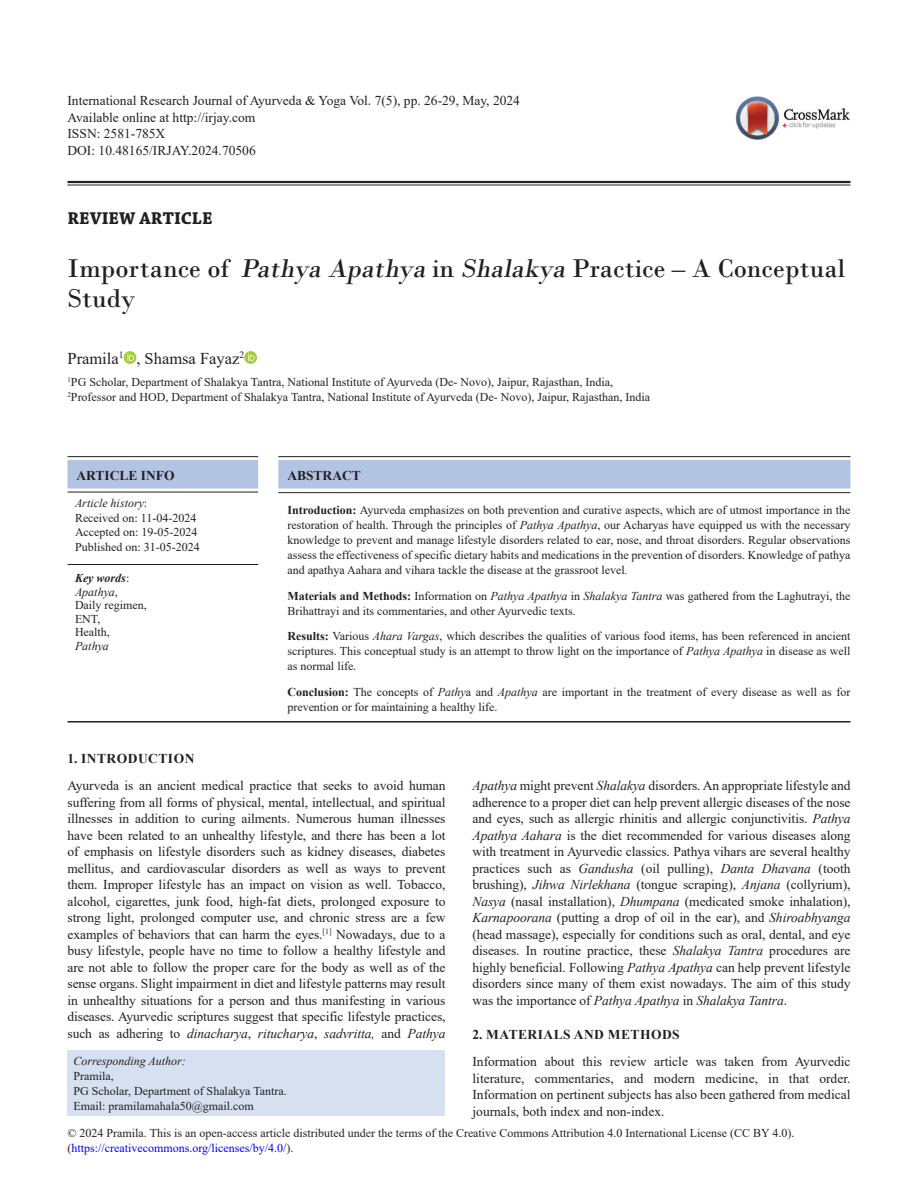
<style>
.page{position:relative;width:918px;height:1188px;background:#fff}
.page>*{position:absolute;margin:0;border:0;box-sizing:border-box;transform-origin:0 0}
.AT{font:27px/30px "Bodoni";color:#231f20}
.AH{font:700 18px "Chaparral Pro";color:#231f20}
.AU{font:16.5px "Times New Roman";color:#231f20}
.TX{font:13.5px/16.5px "Times New Roman";letter-spacing:-.005em;color:#231f20;text-align:justify}
.Jou_Ins{font:13.5px "Times New Roman";color:#231f20}
.Article_info{font:700 13.5px "Times New Roman";letter-spacing:.035em;color:#231f20}
.Article_info-2{font:700 13.5px "Times New Roman";color:#231f20}
.ABSH{font:700 13.5px "Times New Roman";color:#231f20}
.ABS_FIRST{font:12px/15px "Times New Roman";color:#231f20}
.ABS{font:12px/15px "Times New Roman";color:#231f20}
.AFF{font:12px/15px "Times New Roman";color:#231f20}
.ADD{font:12px/15px "Times New Roman";color:#231f20}
.HIS{font:12px/14.4px "Times New Roman";color:#231f20}
.KWD{font:12px/13.5px "Times New Roman";color:#231f20}
.s1{font-style:italic}
.s2{font-weight:700;font-style:italic}
.s3{font-weight:700}
.s4{color:#00f}
</style>
<div class="page">
<hr style="left:68px;top:181px;width:782px;height:2px;background:#231f20">
<hr style="left:68px;top:185px;width:782px;height:1px;background:#231f20">
<svg style="left:124px;top:351px;width:12px;height:13px"></svg>
<svg style="left:128px;top:353px;width:6px;height:8px"></svg>
<svg style="left:244px;top:351px;width:13px;height:13px"></svg>
<svg style="left:248px;top:353px;width:7px;height:8px"></svg>
<hr style="left:278px;top:456px;width:572px;height:1px;background:#231f20">
<div style="left:278px;top:460px;width:572px;height:29px;background:#b3c4e2"></div>
<hr style="left:278px;top:492px;width:572px;height:1px;background:#231f20">
<hr style="left:68px;top:721px;width:782px;height:2px;background:#231f20">
<div style="left:68px;top:1051px;width:378px;height:65px;background:#d6e0f0"></div>
<img style="left:736px;top:96px;width:114px;height:43px">
<hr style="left:68px;top:456px;width:190px;height:1px;background:#231f20">
<div style="left:68px;top:460px;width:190px;height:29px;background:#b3c4e2"></div>
<hr style="left:68px;top:492px;width:190px;height:1px;background:#231f20">
<hr style="left:68px;top:564px;width:190px;height:1px;background:#231f20">
<p class="Jou_Ins" style="left:68px;top:91px;width:454px">International Research Journal of Ayurveda &amp; Yoga Vol. 7(5), pp. 26-29, May, 2024</p>
<p class="Jou_Ins" style="left:68px;top:108px;width:189px">Available online at http://irjay.com</p>
<p class="Jou_Ins" style="left:68px;top:124px;width:99px">ISSN: 2581-785X</p>
<p class="Jou_Ins" style="left:68px;top:141px;width:190px">DOI: 10.48165/IRJAY.2024.70506</p>
<p class="AH" style="left:68px;top:208px;width:147px">REVIEW ARTICLE</p>
<p class="AT" style="left:68px;top:253px;width:779px">Importance of <span class="s1">PathyaApathya</span> in <span class="s1">Shalakya</span> Practice – A Conceptual<br>Study</p>
<p class="AU" style="left:68px;top:347px;width:178px">Pramila<sup>1</sup> , Shamsa Fayaz<sup>2</sup></p>
<p class="AFF" style="left:68px;top:374px;width:584px"><sup>1</sup>PG Scholar, Department of Shalakya Tantra, National Institute of Ayurveda (De- Novo), Jaipur, Rajasthan, India,<br><sup>2</sup>Professor and HOD, Department of Shalakya Tantra, National Institute of Ayurveda (De- Novo), Jaipur, Rajasthan, India</p>
<p class="Article_info-2" style="left:76px;top:465px;width:100px">ARTICLE INFO</p>
<p class="HIS" style="left:75px;top:496px;width:126px"><span class="s1">Article history</span>:<br>Received on: 11-04-2024<br>Accepted on: 19-05-2024<br>Published on: 31-05-2024</p>
<p class="KWD" style="left:75px;top:571px;width:73px"><span class="s2">Key words</span>:<br><span class="s1">Apathya</span>,<br>Daily regimen,<br>ENT,<br>Health,<br><span class="s1">Pathya</span></p>
<p class="ABSH" style="left:287px;top:465px;width:75px">ABSTRACT</p>
<p class="ABS_FIRST" style="left:287px;top:502px;width:565px;text-align:justify"><span class="s3">Introduction:</span> Ayurveda emphasizes on both prevention and curative aspects, which are of utmost importance in the restoration of health. Through the principles of <span class="s1">Pathya Apathya</span>, our Acharyas have equipped us with the necessary knowledge to prevent and manage lifestyle disorders related to ear, nose, and throat disorders. Regular observations assess the effectiveness of specific dietary habits and medications in the prevention of disorders. Knowledge of pathya and apathya Aahara and vihara tackle the disease at the grassroot level<span class="s1">.</span></p>
<p class="ABS" style="left:287px;top:588px;width:565px"><span class="s3">Materials and Methods:</span> Information on <span class="s1">Pathya Apathya</span> in <span class="s1">Shalakya Tantra</span> was gathered from the Laghutrayi, the<br>Brihattrayi and its commentaries, and other Ayurvedic texts.</p>
<p class="ABS" style="left:287px;top:628px;width:565px;text-align:justify"><span class="s3">Results:</span> Various <span class="s1">Ahara Vargas</span>, which describes the qualities of various food items, has been referenced in ancient scriptures. This conceptual study is an attempt to throw light on the importance of <span class="s1">Pathya Apathya</span> in disease as well as normal life.</p>
<p class="ABS" style="left:287px;top:684px;width:565px"><span class="s3">Conclusion:</span> The concepts of <span class="s1">Pathy</span>a and <span class="s1">Apathya</span> are important in the treatment of every disease as well as for prevention or for maintaining a healthy life.</p>
<h1 class="Article_info" style="left:68px;top:749px;width:128px">1. INTRODUCTION</h1>
<p class="TX" style="left:68px;top:777px;width:380px">Ayurveda is an ancient medical practice that seeks to avoid human suffering from all forms of physical, mental, intellectual, and spiritual illnesses in addition to curing ailments. Numerous human illnesses have been related to an unhealthy lifestyle, and there has been a lot of emphasis on lifestyle disorders such as kidney diseases, diabetes mellitus, and cardiovascular disorders as well as ways to prevent them. Improper lifestyle has an impact on vision as well. Tobacco, alcohol, cigarettes, junk food, high-fat diets, prolonged exposure to strong light, prolonged computer use, and chronic stress are a few examples of behaviors that can harm the eyes.<sup>[1]</sup> Nowadays, due to a busy lifestyle, people have no time to follow a healthy lifestyle and are not able to follow the proper care for the body as well as of the sense organs. Slight impairment in diet and lifestyle patterns may result in unhealthy situations for a person and thus manifesting in various diseases. Ayurvedic scriptures suggest that specific lifestyle practices, such as adhering to <span class="s1">dinacharya</span>, <span class="s1">ritucharya</span>, <span class="s1">sadvritta,</span> and <span class="s1">Pathya</span></p>
<p class="ADD" style="left:74px;top:1053px;width:215px"><span class="s1">Corresponding Author:<br></span>Pramila,<br>PG Scholar, Department of Shalakya Tantra.<br>Email: pramilamahala50@gmail.com</p>
<p class="TX" style="left:472px;top:777px;width:380px"><span class="s1">Apathya</span> might prevent <span class="s1">Shalakya</span> disorders. An appropriate lifestyle and adherence to a proper diet can help prevent allergic diseases of the nose and eyes, such as allergic rhinitis and allergic conjunctivitis. <span class="s1">Pathya Apathya Aahara</span> is the diet recommended for various diseases along with treatment in Ayurvedic classics. Pathya vihars are several healthy practices such as <span class="s1">Gandusha</span> (oil pulling), <span class="s1">Danta Dhavana</span> (tooth brushing), <span class="s1">Jihwa Nirlekhana</span> (tongue scraping), <span class="s1">Anjana</span> (collyrium), <span class="s1">Nasya</span> (nasal installation), <span class="s1">Dhumpana</span> (medicated smoke inhalation), <span class="s1">Karnapoorana</span> (putting a drop of oil in the ear), and <span class="s1">Shiroabhyanga </span>(head massage), especially for conditions such as oral, dental, and eye diseases. In routine practice, these <span class="s1">Shalakya Tantra</span> procedures are highly beneficial. Following <span class="s1">Pathya Apathya</span> can help prevent lifestyle disorders since many of them exist nowadays. The aim of this study was the importance of <span class="s1">Pathya Apathya</span> in <span class="s1">Shalakya Tantra</span>.</p>
<h1 class="Article_info" style="left:472px;top:1025px;width:209px">2. MATERIALS AND METHODS</h1>
<p class="TX" style="left:472px;top:1053px;width:380px">Information about this review article was taken from Ayurvedic literature, commentaries, and modern medicine, in that order.<br>Information on pertinent subjects has also been gathered from medical journals, both index and non-index.</p>
<p class="ABS_FIRST" style="left:68px;top:1125px;width:728px">© 2024 Pramila. This is an open-access article distributed under the terms of the Creative Commons Attribution 4.0 International License (CC BY 4.0). (<span class="s4">https://creativecommons.org/licenses/by/4.0/</span>).</p>
</div>
